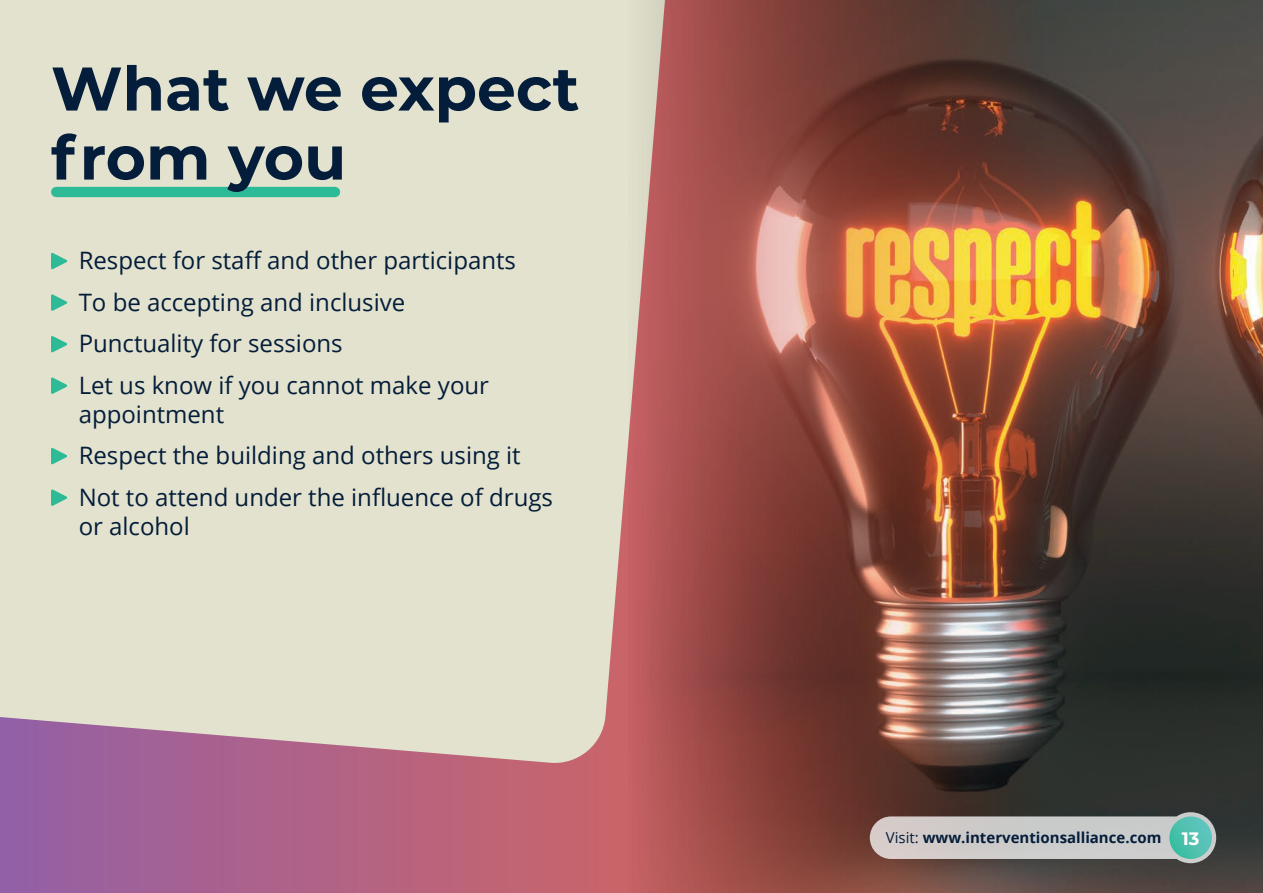
<style>
.page{position:relative;width:1263px;height:893px;background:#fff}
.page>*{position:absolute;margin:0;border:0;box-sizing:border-box;transform-origin:0 0}
.t1{font:700 61.5px/69px "Montserrat";color:#041d3a}
.t2{font:24px/41.5px "Open Sans";color:#041d3a}
.t3{font:700 15px "Open Sans";color:#041d3a}
.s1{font-weight:400}
.s2{font-family:"Montserrat";font-size:18px;color:#fff}
</style>
<div class="page">
<img style="left:0;top:0;width:1263px;height:893px">
<svg style="left:0;top:0;width:672px;height:765px;background:#ded6c5"></svg>
<svg style="left:51px;top:253px;width:16px;height:17px"></svg>
<svg style="left:51px;top:294px;width:16px;height:17px"></svg>
<svg style="left:51px;top:336px;width:16px;height:17px"></svg>
<svg style="left:51px;top:377px;width:16px;height:17px"></svg>
<svg style="left:51px;top:448px;width:16px;height:17px"></svg>
<svg style="left:51px;top:489px;width:16px;height:17px"></svg>
<div style="left:56px;top:187px;width:279px;height:10px;background:#2cbb96"></div>
<svg style="left:870px;top:812px;width:346px;height:51px;background:#b3afad"></svg>
<svg style="left:1169px;top:816px;width:43px;height:43px"></svg>
<h1 class="t1" style="left:51px;top:51px;width:530px">What we expect from you</h1>
<p class="t2" style="left:79px;top:239px;width:439px">Respect for staff and other participants<br>To be accepting and inclusive<br>Punctuality for sessions<br>Let us know if you cannot make your</p>
<p class="t2" style="left:79px;top:393px;width:476px">appointment<br>Respect the building and others using it<br>Not to attend under the influence of drugs</p>
<p class="t2" style="left:79px;top:505px;width:113px">or alcohol</p>
<p class="t3" style="left:886px;top:827px;width:315px"><span class="s1">Visit:</span> www.interventionsalliance.com <span class="s2">13</span></p>
</div>
